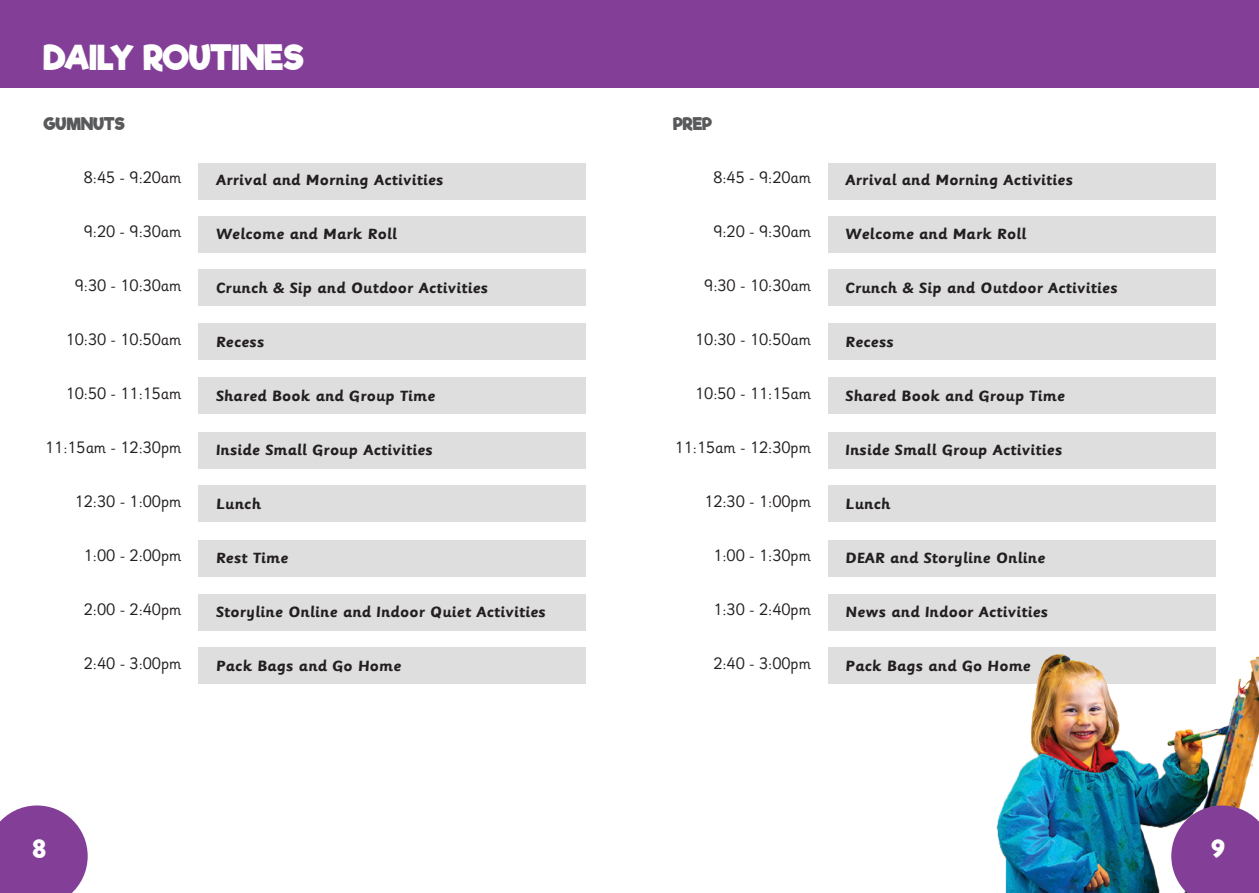
<style>
.page{position:relative;width:1259px;height:893px;background:#fff}
.page>*{position:absolute;margin:0;border:0;box-sizing:border-box;transform-origin:0 0}
.t1{font:700 33px "Riffic Free";color:#fff}
.t2{font:700 24px "Riffic Free";color:#fff}
.t3{font:700 16.5px "Sassoon Primary Type";color:#231f20}
.t4{font:16.5px "Sassoon Primary Infant";color:#231f20}
.t5{font:700 16.5px "Riffic Free";color:#58595b}
</style>
<div class="page">
<div style="left:0;top:0;width:646px;height:87px;background:#833f98"></div>
<svg style="left:0;top:805px;width:88px;height:88px;background:#9257a5"></svg>
<div style="left:198px;top:163px;width:388px;height:36px;background:#dededf"></div>
<div style="left:198px;top:216px;width:388px;height:36px;background:#dededf"></div>
<div style="left:198px;top:270px;width:388px;height:36px;background:#dededf"></div>
<div style="left:198px;top:324px;width:388px;height:36px;background:#dededf"></div>
<div style="left:198px;top:377px;width:388px;height:36px;background:#dededf"></div>
<div style="left:198px;top:432px;width:388px;height:36px;background:#dededf"></div>
<div style="left:198px;top:485px;width:388px;height:36px;background:#dededf"></div>
<div style="left:198px;top:540px;width:388px;height:36px;background:#dededf"></div>
<div style="left:198px;top:595px;width:388px;height:36px;background:#dededf"></div>
<div style="left:198px;top:648px;width:388px;height:36px;background:#dededf"></div>
<div style="left:612px;top:0;width:647px;height:87px;background:#833f98"></div>
<div style="left:827px;top:163px;width:388px;height:36px;background:#dededf"></div>
<div style="left:827px;top:216px;width:388px;height:36px;background:#dededf"></div>
<div style="left:827px;top:270px;width:388px;height:36px;background:#dededf"></div>
<div style="left:827px;top:324px;width:388px;height:36px;background:#dededf"></div>
<div style="left:827px;top:377px;width:388px;height:36px;background:#dededf"></div>
<div style="left:827px;top:432px;width:388px;height:36px;background:#dededf"></div>
<div style="left:827px;top:485px;width:388px;height:36px;background:#dededf"></div>
<div style="left:827px;top:540px;width:388px;height:36px;background:#dededf"></div>
<div style="left:827px;top:595px;width:388px;height:36px;background:#dededf"></div>
<div style="left:827px;top:648px;width:388px;height:36px;background:#dededf"></div>
<img style="left:996px;top:655px;width:263px;height:238px">
<svg style="left:1171px;top:805px;width:88px;height:88px;background:#854b99"></svg>
<p class="t1" style="left:44px;top:38px;width:262px">DAILY ROUTINES</p>
<p class="t5" style="left:44px;top:113px;width:83px">GUMNUTS</p>
<p class="t5" style="left:673px;top:113px;width:41px">PREP</p>
<p class="t4" style="left:84px;top:168px;width:99px">8:45 - 9:20am</p>
<p class="t4" style="left:84px;top:222px;width:99px">9:20 - 9:30am</p>
<p class="t3" style="left:216px;top:171px;width:229px">Arrival and Morning Activities</p>
<p class="t3" style="left:216px;top:225px;width:183px">Welcome and Mark Roll</p>
<p class="t4" style="left:713px;top:168px;width:99px">8:45 - 9:20am</p>
<p class="t4" style="left:713px;top:222px;width:99px">9:20 - 9:30am</p>
<p class="t3" style="left:845px;top:171px;width:229px">Arrival and Morning Activities</p>
<p class="t3" style="left:845px;top:225px;width:183px">Welcome and Mark Roll</p>
<p class="t4" style="left:75px;top:276px;width:108px">9:30 - 10:30am</p>
<p class="t3" style="left:216px;top:279px;width:274px">Crunch &amp; Sip and Outdoor Activities</p>
<p class="t4" style="left:704px;top:276px;width:108px">9:30 - 10:30am</p>
<p class="t3" style="left:845px;top:279px;width:274px">Crunch &amp; Sip and Outdoor Activities</p>
<p class="t4" style="left:66px;top:330px;width:117px">10:30 - 10:50am</p>
<p class="t3" style="left:216px;top:333px;width:50px">Recess</p>
<p class="t4" style="left:695px;top:330px;width:117px">10:30 - 10:50am</p>
<p class="t3" style="left:845px;top:333px;width:50px">Recess</p>
<p class="t4" style="left:66px;top:384px;width:117px">10:50 - 11:15am</p>
<p class="t4" style="left:45px;top:438px;width:138px">11:15am - 12:30pm</p>
<p class="t4" style="left:75px;top:492px;width:108px">12:30 - 1:00pm</p>
<p class="t4" style="left:84px;top:546px;width:99px">1:00 - 2:00pm</p>
<p class="t4" style="left:84px;top:600px;width:99px">2:00 - 2:40pm</p>
<p class="t4" style="left:84px;top:654px;width:99px">2:40 - 3:00pm</p>
<p class="t3" style="left:216px;top:387px;width:221px">Shared Book and Group Time</p>
<p class="t3" style="left:216px;top:441px;width:218px">Inside Small Group Activities</p>
<p class="t3" style="left:216px;top:495px;width:47px">Lunch</p>
<p class="t3" style="left:216px;top:549px;width:74px">Rest Time</p>
<p class="t3" style="left:216px;top:603px;width:332px">Storyline Online and Indoor Quiet Activities</p>
<p class="t3" style="left:216px;top:657px;width:187px">Pack Bags and Go Home</p>
<p class="t4" style="left:695px;top:384px;width:117px">10:50 - 11:15am</p>
<p class="t4" style="left:675px;top:438px;width:138px">11:15am - 12:30pm</p>
<p class="t4" style="left:704px;top:492px;width:108px">12:30 - 1:00pm</p>
<p class="t4" style="left:713px;top:546px;width:99px">1:00 - 1:30pm</p>
<p class="t4" style="left:713px;top:600px;width:99px">1:30 - 2:40pm</p>
<p class="t4" style="left:713px;top:654px;width:99px">2:40 - 3:00pm</p>
<p class="t3" style="left:845px;top:387px;width:221px">Shared Book and Group Time</p>
<p class="t3" style="left:845px;top:441px;width:218px">Inside Small Group Activities</p>
<p class="t3" style="left:845px;top:495px;width:47px">Lunch</p>
<p class="t3" style="left:845px;top:549px;width:202px">DEAR and Storyline Online</p>
<p class="t3" style="left:845px;top:603px;width:204px">News and Indoor Activities</p>
<p class="t3" style="left:845px;top:657px;width:187px">Pack Bags and Go Home</p>
<p class="t2" style="left:33px;top:834px;width:14px">8</p>
<p class="t2" style="left:1211px;top:834px;width:15px">9</p>
</div>
